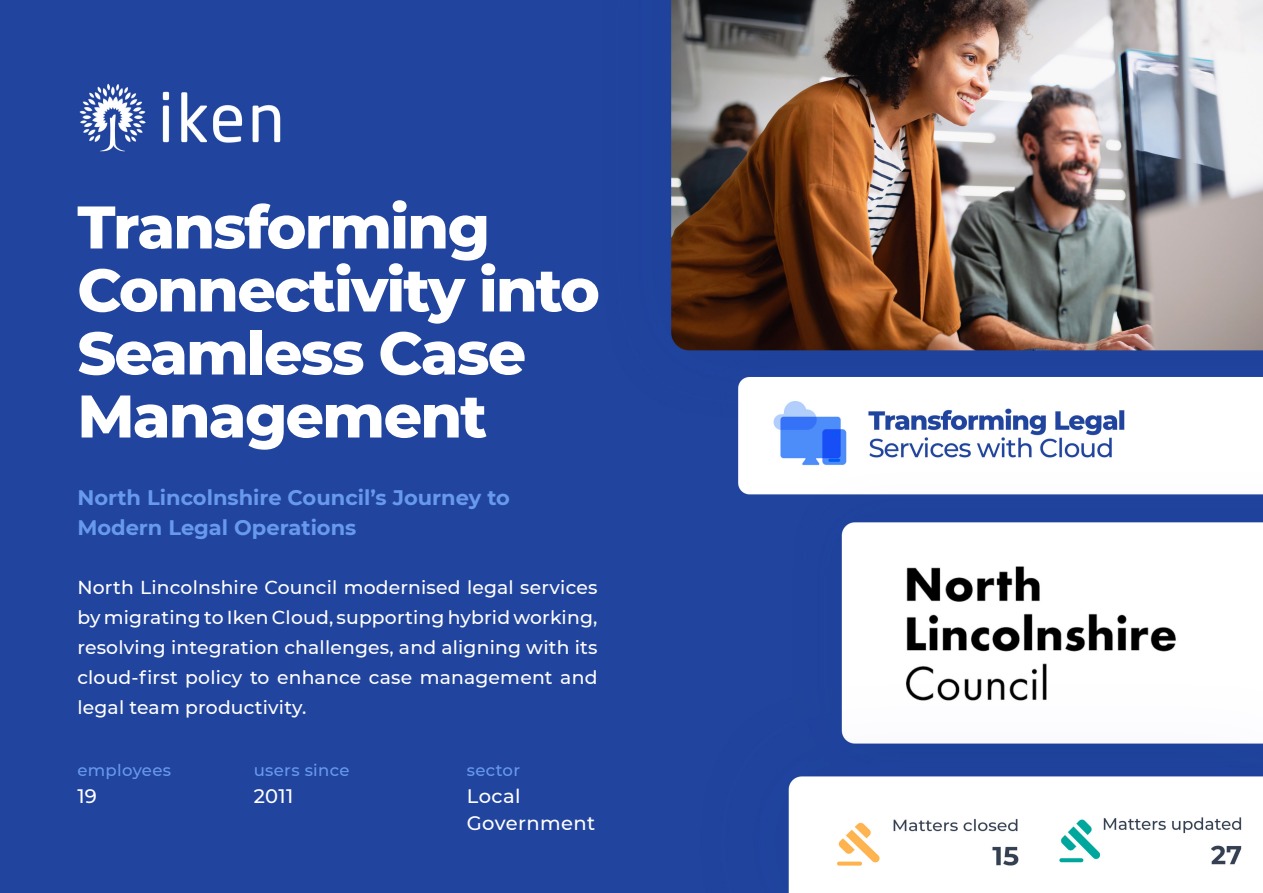
<style>
.page{position:relative;width:1263px;height:893px;background:#fff}
.page>*{position:absolute;margin:0;border:0;box-sizing:border-box;transform-origin:0 0}
.t1{font:800 60px/63px "Montserrat";letter-spacing:-.03em;color:#fff}
.Paragraph{font:700 21px/30px "Montserrat";color:#6799ed}
.Paragraph-2{font:500 19.5px/27px "Montserrat";letter-spacing:.02em;color:#fff}
.Paragraph-3{font:500 18.75px/30px "Montserrat";letter-spacing:.01em;color:#fff;text-align:justify}
.Paragraph-4{font:500 16.5px "Montserrat";letter-spacing:.02em;color:#6799ed}
</style>
<div class="page">
<img style="left:1px;top:0;width:1262px;height:893px">
<h1 class="t1" style="left:77px;top:192px;width:524px">Transforming<br>Connectivity into<br>Seamless Case<br>Management</h1>
<p class="Paragraph" style="left:77px;top:481px;width:434px">North Lincolnshire Council’s Journey to<br>Modern Legal Operations</p>
<p class="Paragraph-3" style="left:77px;top:572px;width:522px">North Lincolnshire Council modernised legal services by migrating to Iken Cloud, supporting hybrid working, resolving integration challenges, and aligning with its cloud-first policy to enhance case management and legal team productivity.</p>
<p class="Paragraph-4" style="left:77px;top:758px;width:95px">employees</p>
<p class="Paragraph-2" style="left:77px;top:782px;width:21px">19</p>
<p class="Paragraph-4" style="left:254px;top:758px;width:97px">users since</p>
<p class="Paragraph-2" style="left:254px;top:782px;width:41px">2011</p>
<p class="Paragraph-4" style="left:467px;top:758px;width:55px">sector</p>
<p class="Paragraph-2" style="left:467px;top:782px;width:130px">Local<br>Government</p>
</div>
